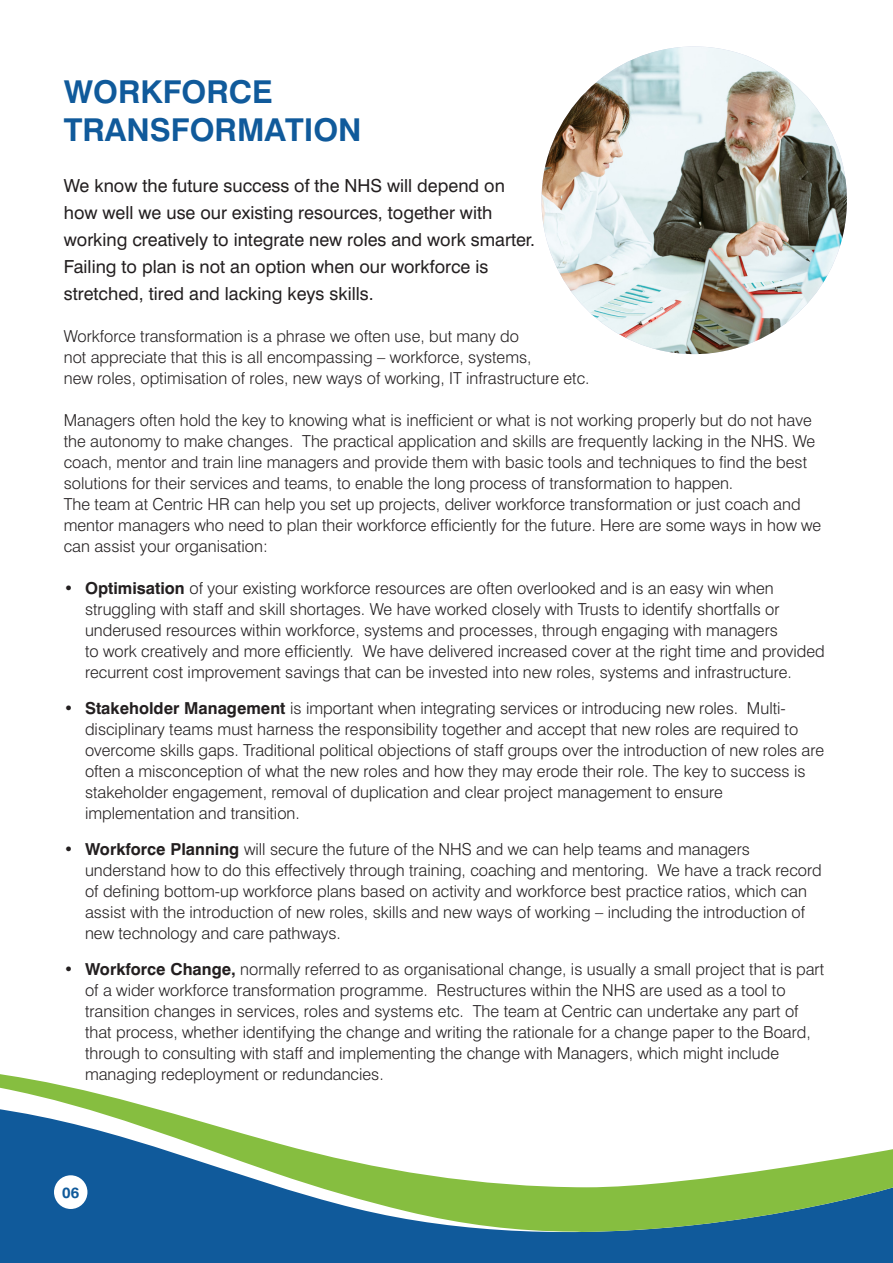
<style>
.page{position:relative;width:893px;height:1263px;background:#fff}
.page>*{position:absolute;margin:0;border:0;box-sizing:border-box;transform-origin:0 0}
.t1{font:700 31.5px/37.8px "Swiss 721 BT";color:#105a9b}
.t2{font:18px/27px "Swiss 721 BT";color:#231f20}
.t3{font:300 16.5px/21px "Swiss 721 BT";color:#231f20}
.t4{font:700 15px "Swiss 721 BT";color:#105a9b}
.s1{font-weight:700}
</style>
<div class="page">
<div style="left:0;top:1232px;width:892px;height:31px;background:#105a9b"></div>
<svg style="left:0;top:1175px;width:892px;height:57px;background:#58947c"></svg>
<svg style="left:0;top:1074px;width:892px;height:101px"></svg>
<div style="left:54px;top:1175px;width:33px;height:34px;background:#fff;border-radius:50%"></div>
<img style="left:541px;top:47px;width:306px;height:307px">
<p class="t1" style="left:64px;top:73px;width:299px">WORKFORCE<br>TRANSFORMATION</p>
<p class="t2" style="left:64px;top:172px;width:473px">We know the future success of the NHS will depend on how well we use our existing resources, together with working creatively to integrate new roles and work smarter.<br>Failing to plan is not an option when our workforce is stretched, tired and lacking keys skills.</p>
<p class="t3" style="left:64px;top:325px;width:527px">Workforce transformation is a phrase we often use, but many do<br>not appreciate that this is all encompassing – workforce, systems,<br>new roles, optimisation of roles, new ways of working, IT infrastructure etc.</p>
<p class="t3" style="left:64px;top:409px;width:753px">Managers often hold the key to knowing what is inefficient or what is not working properly but do not have the autonomy to make changes. The practical application and skills are frequently lacking in the NHS. We coach, mentor and train line managers and provide them with basic tools and techniques to find the best solutions for their services and teams, to enable the long process of transformation to happen.</p>
<p class="t3" style="left:64px;top:493px;width:759px">The team at Centric HR can help you set up projects, deliver workforce transformation or just coach and mentor managers who need to plan their workforce efficiently for the future. Here are some ways in how we can assist your organisation:</p>
<p class="t3" style="left:85px;top:577px;width:741px;text-indent:-21px"><span class="s1">• Optimisation</span> of your existing workforce resources are often overlooked and is an easy win when struggling with staff and skill shortages. We have worked closely with Trusts to identify shortfalls or underused resources within workforce, systems and processes, through engaging with managers<br>to work creatively and more efficiently. We have delivered increased cover at the right time and provided recurrent cost improvement savings that can be invested into new roles, systems and infrastructure.</p>
<p class="t3" style="left:85px;top:697px;width:741px;text-indent:-21px"><span class="s1">• Stakeholder Management</span> is important when integrating services or introducing new roles. Multi&shy;disciplinary teams must harness the responsibility together and accept that new roles are required to overcome skills gaps. Traditional political objections of staff groups over the introduction of new roles are often a misconception of what the new roles and how they may erode their role. The key to success is stakeholder engagement, removal of duplication and clear project management to ensure implementation and transition.</p>
<p class="t3" style="left:85px;top:838px;width:738px;text-indent:-21px"><span class="s1">• Workforce Planning</span> will secure the future of the NHS and we can help teams and managers understand how to do this effectively through training, coaching and mentoring. We have a track record of defining bottom-up workforce plans based on activity and workforce best practice ratios, which can assist with the introduction of new roles, skills and new ways of working – including the introduction of new technology and care pathways.</p>
<p class="t3" style="left:85px;top:958px;width:741px;text-indent:-21px"><span class="s1">• Workforce Change,</span> normally referred to as organisational change, is usually a small project that is part of a wider workforce transformation programme. Restructures within the NHS are used as a tool to transition changes in services, roles and systems etc. The team at Centric can undertake any part of that process, whether identifying the change and writing the rationale for a change paper to the Board, through to consulting with staff and implementing the change with Managers, which might include managing redeployment or redundancies.</p>
<p class="t4" style="left:62px;top:1184px;width:19px">06</p>
</div>
